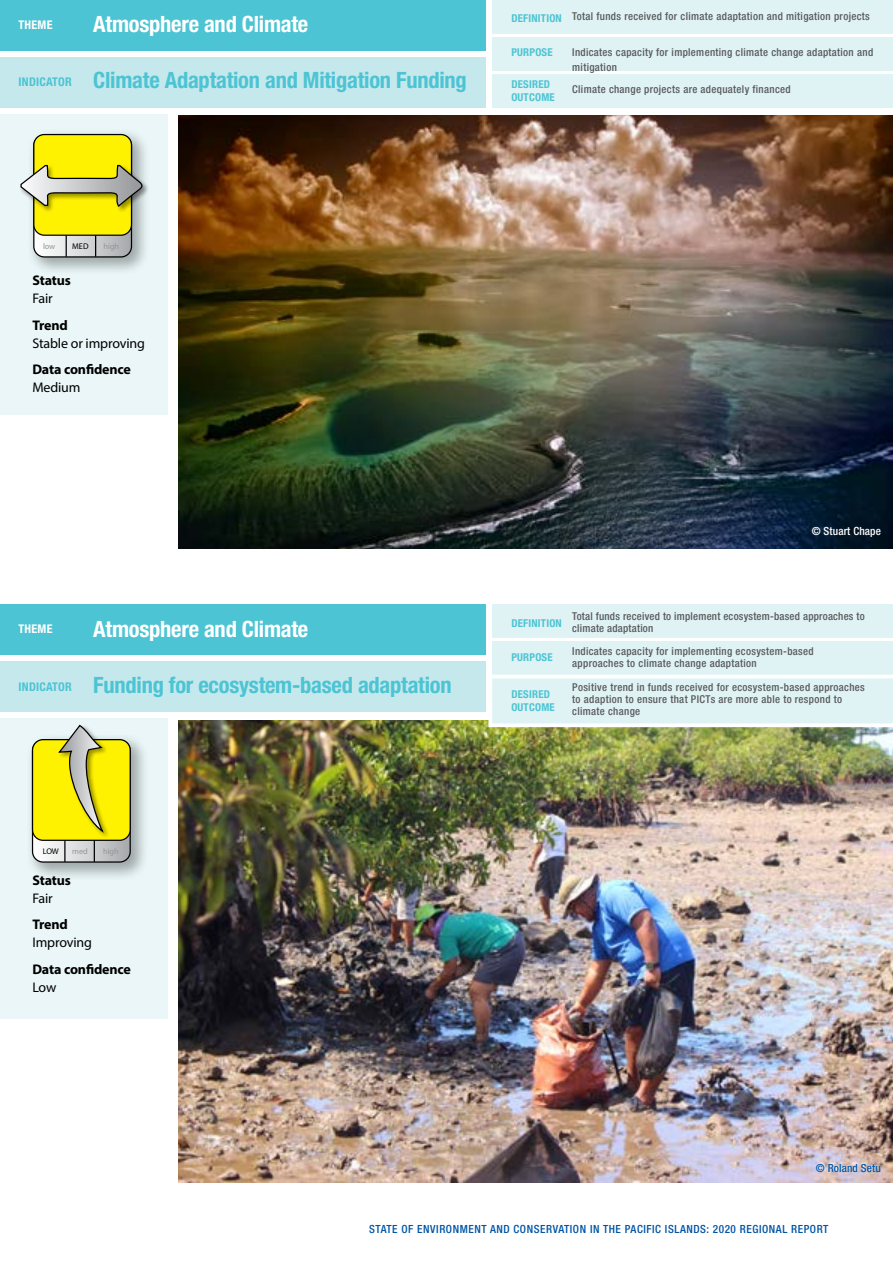
<style>
.page{position:relative;width:893px;height:1263px;background:#fff}
.page>*{position:absolute;margin:0;border:0;box-sizing:border-box;transform-origin:0 0}
.t1{font:700 condensed 22.5px "Helvetica Neue LT Pro";letter-spacing:-.01em;color:#4cc4d3}
.t2{font:700 condensed 22.5px "Helvetica Neue LT Pro";letter-spacing:-.01em;color:#fff}
.t3{font:700 13.95px "Myriad Pro";letter-spacing:-.01em;color:#000}
.t4{font:13.95px "Myriad Pro";letter-spacing:-.01em;color:#000}
.t5{font:700 condensed 12px "Helvetica Neue LT Pro";letter-spacing:.02em;color:#fff}
.t6{font:500 condensed 11.25px "Helvetica Neue LT Pro";letter-spacing:.05em;color:#0054a4}
.t7{font:500 condensed 11.25px "Helvetica Neue LT Pro";letter-spacing:.01em;color:#fff}
.t8{font:500 condensed 11.25px "Helvetica Neue LT Pro";letter-spacing:.01em;color:#0054a4}
.t9{font:500 condensed 10.8px/12px "Helvetica Neue LT Pro";letter-spacing:.03em;color:#58595b}
.t10{font:700 condensed 10.8px/13.5px "Helvetica Neue LT Pro";letter-spacing:.02em;color:#4cc4d3}
.t11{font:8.25px "Myriad Pro";letter-spacing:-.01em;color:#939598}
.t12{font:8.25px "Myriad Pro";color:#000}
.s1{font-size:12px}
</style>
<div class="page">
<div style="left:0;top:114px;width:167px;height:300px;background:#eaf6f7"></div>
<div style="left:0;top:719px;width:167px;height:300px;background:#eaf6f7"></div>
<div style="left:0;top:57px;width:486px;height:50px;background:#c4e8ec"></div>
<div style="left:0;top:662px;width:486px;height:50px;background:#c4e8ec"></div>
<div style="left:0;top:0;width:486px;height:50px;background:#4cc4d3"></div>
<div style="left:0;top:605px;width:486px;height:50px;background:#4cc4d3"></div>
<img style="left:179px;top:116px;width:714px;height:433px">
<img style="left:179px;top:720px;width:714px;height:462px">
<div style="left:492px;top:37px;width:401px;height:33px;background:#dff2f4"></div>
<div style="left:492px;top:641px;width:401px;height:34px;background:#dff2f4"></div>
<div style="left:492px;top:0;width:401px;height:33px;background:#dff2f4"></div>
<div style="left:492px;top:605px;width:401px;height:33px;background:#dff2f4"></div>
<div style="left:492px;top:74px;width:401px;height:33px;background:#dff2f4"></div>
<svg style="left:487px;top:678px;width:406px;height:51px;background:#dff0ef"></svg>
<div style="left:27px;top:128px;width:124px;height:148px;background:#000;opacity:.32"></div>
<div style="left:20px;top:164px;width:129px;height:50px;background:#000;opacity:.41"></div>
<svg style="left:20px;top:135px;width:125px;height:122px"></svg>
<div style="left:25px;top:733px;width:125px;height:148px;background:#000;opacity:.32"></div>
<svg style="left:33px;top:724px;width:97px;height:138px;background:#e0da4b"></svg>
<div style="left:816px;top:1162px;width:64px;height:9px;background:#fff;opacity:.75"></div>
<p class="t5" style="left:19px;top:17px;width:35px">THEME</p>
<h1 class="t2" style="left:93px;top:10px;width:217px">Atmosphere and Climate</h1>
<h1 class="t1" style="left:19px;top:66px;width:450px"><span class="s1">INDICATOR</span> Climate Adaptation and Mitigation Funding</h1>
<p class="t10" style="left:511px;top:11px;width:52px">DEFINITION</p>
<p class="t9" style="left:572px;top:10px;width:299px">Total funds received for climate adaptation and mitigation projects</p>
<p class="t10" style="left:511px;top:45px;width:43px">PURPOSE</p>
<p class="t9" style="left:572px;top:45px;width:302px;line-height:14.9px">Indicates capacity for implementing climate change adaptation and mitigation</p>
<p class="t10" style="left:511px;top:77px;width:45px">DESIRED<br>OUTCOME</p>
<p class="t9" style="left:572px;top:83px;width:220px">Climate change projects are adequately financed</p>
<p class="t11" style="left:43px;top:241px;width:14px">low</p>
<p class="t12" style="left:72px;top:241px;width:18px">MED</p>
<p class="t11" style="left:104px;top:241px;width:17px">high</p>
<p class="t3" style="left:32px;top:271px;width:40px">Status</p>
<p class="t4" style="left:32px;top:290px;width:22px">Fair</p>
<p class="t3" style="left:32px;top:316px;width:37px">Trend</p>
<p class="t4" style="left:32px;top:334px;width:114px">Stable or improving</p>
<p class="t3" style="left:32px;top:360px;width:100px">Data confidence</p>
<p class="t4" style="left:32px;top:379px;width:50px">Medium</p>
<p class="t5" style="left:19px;top:622px;width:35px">THEME</p>
<h1 class="t2" style="left:93px;top:615px;width:217px">Atmosphere and Climate</h1>
<h1 class="t1" style="left:19px;top:671px;width:435px"><span class="s1">INDICATOR</span> Funding for ecosystem-based adaptation</h1>
<p class="t12" style="left:43px;top:846px;width:18px">LOW</p>
<p class="t11" style="left:72px;top:846px;width:17px">med</p>
<p class="t11" style="left:103px;top:846px;width:17px">high</p>
<p class="t3" style="left:32px;top:871px;width:40px">Status</p>
<p class="t4" style="left:32px;top:889px;width:22px">Fair</p>
<p class="t3" style="left:32px;top:915px;width:37px">Trend</p>
<p class="t4" style="left:32px;top:934px;width:61px">Improving</p>
<p class="t3" style="left:32px;top:960px;width:100px">Data confidence</p>
<p class="t4" style="left:32px;top:978px;width:26px">Low</p>
<p class="t7" style="left:812px;top:524px;width:71px">© Stuart Chape</p>
<p class="t10" style="left:511px;top:616px;width:52px">DEFINITION</p>
<p class="t10" style="left:511px;top:650px;width:43px">PURPOSE</p>
<p class="t10" style="left:511px;top:687px;width:45px">DESIRED<br>OUTCOME</p>
<p class="t9" style="left:572px;top:610px;width:294px">Total funds received to implement ecosystem-based approaches to climate adaptation</p>
<p class="t9" style="left:572px;top:645px;width:243px">Indicates capacity for implementing ecosystem-based approaches to climate change adaptation</p>
<p class="t9" style="left:572px;top:681px;width:294px">Positive trend in funds received for ecosystem-based approaches to adaption to ensure that PICTs are more able to respond to climate change</p>
<p class="t8" style="left:816px;top:1161px;width:67px">© Roland Setu</p>
<p class="t6" style="left:369px;top:1222px;width:461px">STATE OF ENVIRONMENT AND CONSERVATION IN THE PACIFIC ISLANDS: 2020 REGIONAL REPORT</p>
</div>
